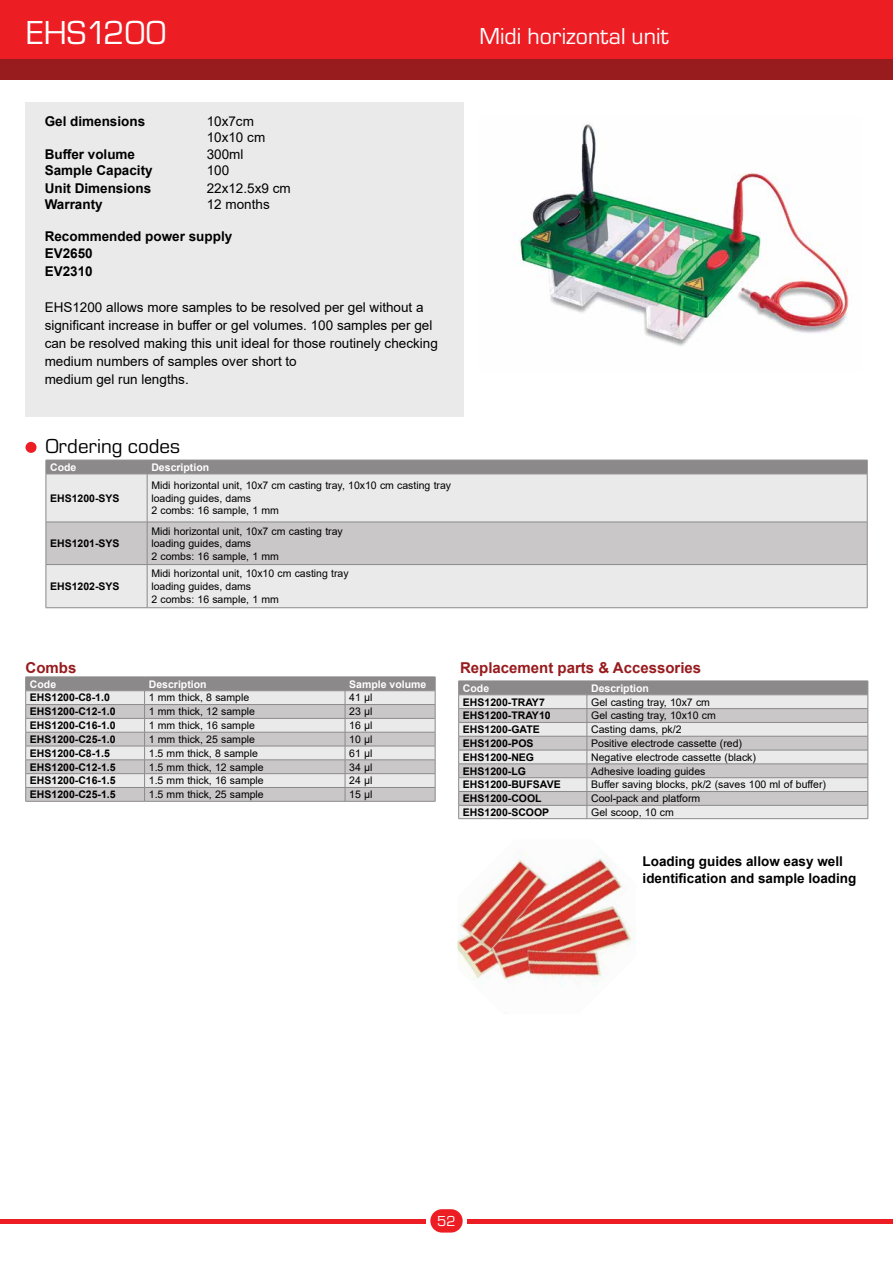
<style>
.page{position:relative;width:893px;height:1263px;background:#fff}
.page>*{position:absolute;margin:0;border:0;box-sizing:border-box;transform-origin:0 0}
.t1{font:34.5px "Eurostile TOT";color:#fff}
.t2{font:24px "Eurostile TOT";color:#fff}
.t3{font:21px "Eurostile TOT";color:#000}
.t4{font:700 15px "Arial";color:#981b1e}
.t5{font:15px "Eurostile TOT";color:#fff}
.t6{font:13.5px/18px "Arial";color:#000}
.t7{font:700 13.5px/16.2px "Arial";color:#000}
.t8{font:10.5px/12.6px "Arial";color:#000}
.t9{font:700 10.5px "Arial";color:#000}
.t10{font:700 10.5px "Arial";color:#fff}
</style>
<div class="page">
<div style="left:0;top:0;width:893px;height:59px;background:#ed1d24"></div>
<div style="left:0;top:59px;width:893px;height:20px;background:#981b1e"></div>
<hr style="left:0;top:1219px;width:893px;height:4px;background:#ed1d24">
<div style="left:426px;top:1204px;width:41px;height:33px;background:#fff"></div>
<div style="left:430px;top:1209px;width:33px;height:23px;background:#ed1d24;border-radius:12px"></div>
<div style="left:26px;top:102px;width:438px;height:315px;background:#eaeaea"></div>
<hr style="left:26px;top:801px;width:119px;height:1px;background:#8b8989">
<hr style="left:145px;top:801px;width:200px;height:1px;background:#8b8989">
<hr style="left:345px;top:801px;width:90px;height:1px;background:#8b8989">
<svg style="left:25px;top:677px;width:411px;height:124px;background:#cbcaca"></svg>
<div style="left:47px;top:475px;width:820px;height:132px;background:#eaeaea"></div>
<div style="left:47px;top:523px;width:820px;height:41px;background:#c9c7c7"></div>
<div style="left:46px;top:460px;width:822px;height:14px;background:#8b8989"></div>
<hr style="left:46px;top:474px;width:101px;height:1px;background:#8b8989">
<hr style="left:46px;top:474px;width:1px;height:48px;background:#8b8989">
<hr style="left:147px;top:474px;width:720px;height:1px;background:#8b8989">
<hr style="left:147px;top:474px;width:1px;height:48px;background:#8b8989">
<hr style="left:867px;top:474px;width:1px;height:48px;background:#8b8989">
<hr style="left:46px;top:522px;width:101px;height:1px;background:#8b8989">
<hr style="left:46px;top:522px;width:1px;height:42px;background:#8b8989">
<hr style="left:147px;top:522px;width:720px;height:1px;background:#8b8989">
<hr style="left:147px;top:522px;width:1px;height:42px;background:#8b8989">
<hr style="left:867px;top:522px;width:1px;height:42px;background:#8b8989">
<hr style="left:46px;top:564px;width:101px;height:1px;background:#8b8989">
<hr style="left:46px;top:565px;width:1px;height:42px;background:#8b8989">
<hr style="left:147px;top:564px;width:720px;height:1px;background:#8b8989">
<hr style="left:147px;top:565px;width:1px;height:42px;background:#8b8989">
<hr style="left:867px;top:565px;width:1px;height:42px;background:#8b8989">
<hr style="left:46px;top:607px;width:101px;height:1px;background:#8b8989">
<hr style="left:147px;top:607px;width:720px;height:1px;background:#8b8989">
<svg style="left:458px;top:681px;width:411px;height:137px;background:#cdcccc"></svg>
<hr style="left:458px;top:818px;width:129px;height:1px;background:#8b8989">
<hr style="left:587px;top:818px;width:281px;height:1px;background:#8b8989">
<img style="left:514px;top:123px;width:335px;height:224px">
<img style="left:458px;top:851px;width:178px;height:163px">
<div style="left:26px;top:442px;width:11px;height:11px;background:#ed1d24;border-radius:50%"></div>
<h1 class="t1" style="left:27px;top:14px;width:142px">EHS1200</h1>
<h2 class="t2" style="left:480px;top:23px;width:190px">Midi horizontal unit</h2>
<p class="t7" style="left:45px;top:113px;width:102px">Gel dimensions</p>
<p class="t6" style="left:207px;top:113px;width:60px;line-height:16.2px">10x7cm<br>10x10 cm</p>
<p class="t7" style="left:45px;top:146px;width:92px">Buffer volume</p>
<p class="t6" style="left:207px;top:145px;width:38px">300ml</p>
<p class="t7" style="left:45px;top:162px;width:110px">Sample Capacity</p>
<p class="t6" style="left:207px;top:161px;width:24px">100</p>
<p class="t7" style="left:45px;top:180px;width:108px">Unit Dimensions</p>
<p class="t6" style="left:207px;top:179px;width:86px">22x12.5x9 cm</p>
<p class="t7" style="left:45px;top:196px;width:60px">Warranty</p>
<p class="t6" style="left:207px;top:195px;width:65px">12 months</p>
<p class="t7" style="left:45px;top:229px;width:189px">Recommended power supply<br>EV2650</p>
<p class="t7" style="left:45px;top:263px;width:50px">EV2310</p>
<p class="t6" style="left:45px;top:298px;width:395px">EHS1200 allows more samples to be resolved per gel without a significant increase in buffer or gel volumes. 100 samples per gel can be resolved making this unit ideal for those routinely checking medium numbers of samples over short to<br>medium gel run lengths.</p>
<h3 class="t3" style="left:46px;top:435px;width:136px">Ordering codes</h3>
<p class="t10" style="left:50px;top:460px;width:28px">Code</p>
<p class="t10" style="left:151px;top:460px;width:59px">Description</p>
<p class="t9" style="left:50px;top:491px;width:71px">EHS1200-SYS</p>
<p class="t8" style="left:151px;top:479px;width:301px">Midi horizontal unit, 10x7 cm casting tray, 10x10 cm casting tray loading guides, dams<br>2 combs: 16 sample, 1 mm</p>
<p class="t9" style="left:50px;top:536px;width:71px">EHS1201-SYS</p>
<p class="t9" style="left:50px;top:579px;width:71px">EHS1202-SYS</p>
<h3 class="t4" style="left:26px;top:657px;width:52px">Combs</h3>
<p class="t8" style="left:151px;top:524px;width:193px">Midi horizontal unit, 10x7 cm casting tray loading guides, dams<br>2 combs: 16 sample, 1 mm</p>
<p class="t8" style="left:151px;top:567px;width:199px">Midi horizontal unit, 10x10 cm casting tray loading guides, dams<br>2 combs: 16 sample, 1 mm</p>
<p class="t10" style="left:30px;top:676px;width:28px">Code</p>
<p class="t10" style="left:149px;top:676px;width:59px">Description</p>
<p class="t10" style="left:349px;top:676px;width:79px">Sample volume</p>
<p class="t9" style="left:30px;top:690px;width:81px">EHS1200-C8-1.0</p>
<p class="t8" style="left:149px;top:691px;width:102px">1 mm thick, 8 sample</p>
<p class="t8" style="left:349px;top:691px;width:25px">41 µl</p>
<p class="t9" style="left:30px;top:704px;width:87px">EHS1200-C12-1.0</p>
<p class="t8" style="left:149px;top:705px;width:108px">1 mm thick, 12 sample</p>
<p class="t8" style="left:349px;top:705px;width:25px">23 µl</p>
<p class="t9" style="left:30px;top:718px;width:87px">EHS1200-C16-1.0</p>
<p class="t8" style="left:149px;top:719px;width:108px">1 mm thick, 16 sample</p>
<p class="t8" style="left:349px;top:719px;width:25px">16 µl</p>
<p class="t9" style="left:30px;top:732px;width:87px">EHS1200-C25-1.0</p>
<p class="t8" style="left:149px;top:733px;width:108px">1 mm thick, 25 sample</p>
<p class="t8" style="left:349px;top:733px;width:25px">10 µl</p>
<p class="t9" style="left:30px;top:746px;width:81px">EHS1200-C8-1.5</p>
<p class="t8" style="left:149px;top:747px;width:111px">1.5 mm thick, 8 sample</p>
<p class="t8" style="left:349px;top:747px;width:25px">61 µl</p>
<p class="t9" style="left:30px;top:759px;width:87px">EHS1200-C12-1.5</p>
<p class="t8" style="left:149px;top:760px;width:116px">1.5 mm thick, 12 sample</p>
<p class="t8" style="left:349px;top:760px;width:25px">34 µl</p>
<p class="t9" style="left:30px;top:773px;width:87px">EHS1200-C16-1.5</p>
<p class="t8" style="left:149px;top:774px;width:116px">1.5 mm thick, 16 sample</p>
<p class="t8" style="left:349px;top:774px;width:25px">24 µl</p>
<p class="t9" style="left:30px;top:787px;width:87px">EHS1200-C25-1.5</p>
<p class="t8" style="left:149px;top:788px;width:116px">1.5 mm thick, 25 sample</p>
<p class="t8" style="left:349px;top:788px;width:25px">15 µl</p>
<h3 class="t4" style="left:460px;top:657px;width:243px">Replacement parts &amp; Accessories</h3>
<p class="t10" style="left:463px;top:681px;width:28px">Code</p>
<p class="t10" style="left:591px;top:681px;width:59px">Description</p>
<p class="t9" style="left:463px;top:694px;width:83px">EHS1200-TRAY7</p>
<p class="t8" style="left:591px;top:695px;width:120px">Gel casting tray, 10x7 cm</p>
<p class="t9" style="left:463px;top:708px;width:89px">EHS1200-TRAY10</p>
<p class="t8" style="left:591px;top:709px;width:126px">Gel casting tray, 10x10 cm</p>
<p class="t9" style="left:463px;top:722px;width:78px">EHS1200-GATE</p>
<p class="t8" style="left:591px;top:723px;width:92px">Casting dams, pk/2</p>
<p class="t9" style="left:463px;top:736px;width:72px">EHS1200-POS</p>
<p class="t8" style="left:591px;top:737px;width:152px">Positive electrode cassette (red)</p>
<p class="t9" style="left:463px;top:750px;width:73px">EHS1200-NEG</p>
<p class="t8" style="left:591px;top:751px;width:166px">Negative electrode cassette (black)</p>
<p class="t9" style="left:463px;top:763px;width:65px">EHS1200-LG</p>
<p class="t8" style="left:591px;top:764px;width:116px">Adhesive loading guides</p>
<p class="t9" style="left:463px;top:777px;width:99px">EHS1200-BUFSAVE</p>
<p class="t8" style="left:591px;top:778px;width:236px">Buffer saving blocks, pk/2 (saves 100 ml of buffer)</p>
<p class="t9" style="left:463px;top:791px;width:80px">EHS1200-COOL</p>
<p class="t8" style="left:591px;top:792px;width:111px">Cool-pack and platform</p>
<p class="t9" style="left:463px;top:805px;width:88px">EHS1200-SCOOP</p>
<p class="t8" style="left:591px;top:806px;width:84px">Gel scoop, 10 cm</p>
<p class="t7" style="left:643px;top:854px;width:215px">Loading guides allow easy well identification and sample loading</p>
<h3 class="t5" style="left:437px;top:1213px;width:20px">52</h3>
</div>
